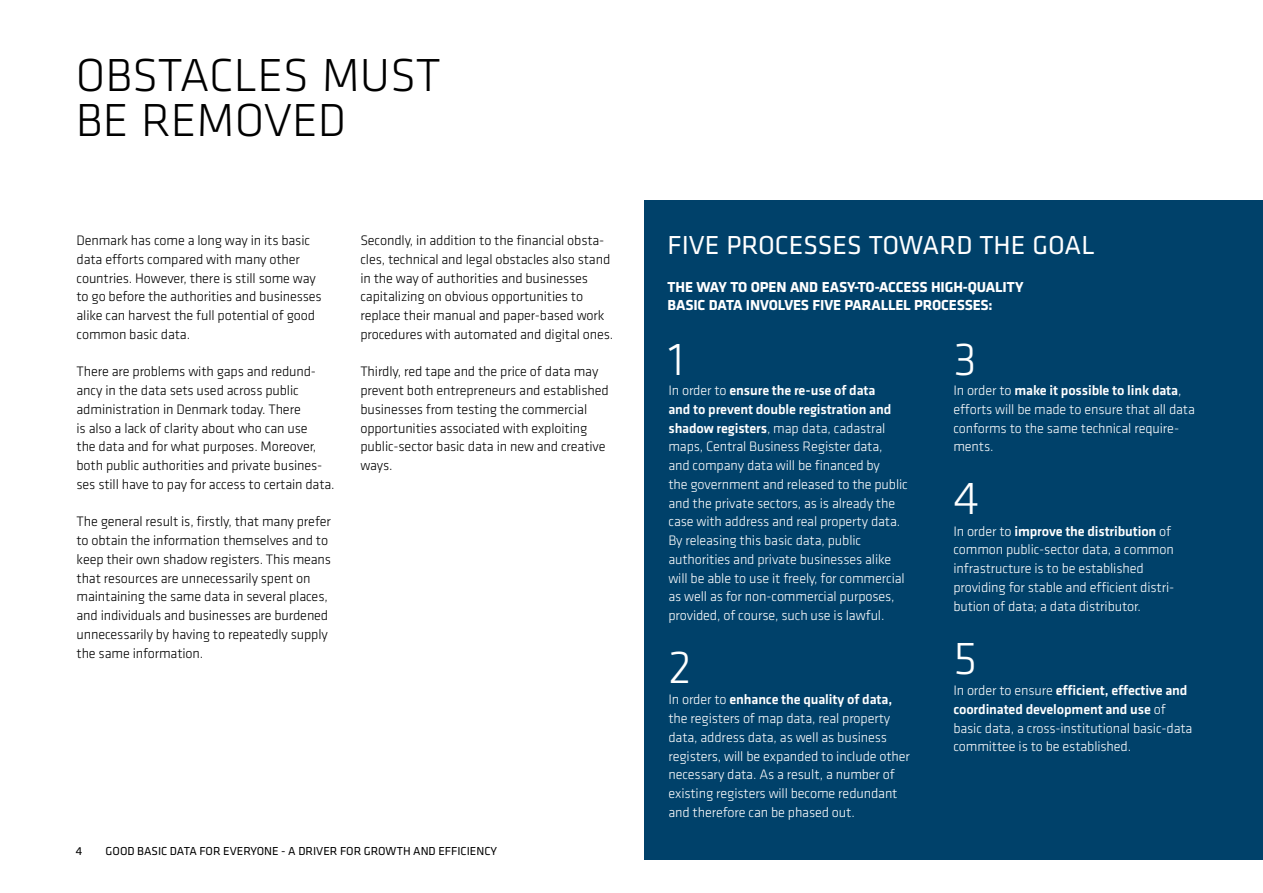
<style>
.page{position:relative;width:1263px;height:893px;background:#fff}
.page>*{position:absolute;margin:0;border:0;box-sizing:border-box;transform-origin:0 0}
._01_Overskrift_2_Sor{font:300 48px "Klavika";color:#000}
._05_Fakta_store_tal{font:300 48px "Klavika";color:#fff}
._05_Fakta_overskrift{font:27px "Klavika";color:#fff}
._05_Fakta_mellemrubr{font:700 15px/18.8px "Klavika";letter-spacing:-.01em;color:#fff}
._03_Brød{font:300 14.25px/18.8px "Klavika";letter-spacing:-.01em;color:#000}
._03_Brød_hvid{font:300 14.25px/18.8px "Klavika";letter-spacing:-.01em;color:#fff}
.t1{font:12px "Klavika";color:#000}
.s1{font-weight:500}
</style>
<div class="page">
<div style="left:644px;top:200px;width:619px;height:660px;background:#00416a"></div>
<p class="_01_Overskrift_2_Sor" style="left:76px;top:46px;width:366px">OBSTACLES MUST</p>
<p class="_01_Overskrift_2_Sor" style="left:76px;top:91px;width:272px">BE REMOVED</p>
<p class="_03_Brød" style="left:77px;top:231px;width:247px">Denmark has come a long way in its basic data efforts compared with many other countries. However, there is still some way to go before the authorities and businesses alike can harvest the full potential of good common basic data.</p>
<p class="_03_Brød" style="left:77px;top:362px;width:260px">There are problems with gaps and redund&shy;ancy in the data sets used across public administration in Denmark today. There<br>is also a lack of clarity about who can use<br>the data and for what purposes. Moreover, both public authorities and private busines&shy;ses still have to pay for access to certain data.</p>
<p class="_03_Brød" style="left:77px;top:512px;width:256px">The general result is, firstly, that many prefer to obtain the information themselves and to keep their own shadow registers. This means that resources are unnecessarily spent on maintaining the same data in several places, and individuals and businesses are burdened unnecessarily by having to repeatedly supply the same information.</p>
<p class="_03_Brød" style="left:360px;top:231px;width:254px">Secondly, in addition to the financial obsta&shy;cles, technical and legal obstacles also stand in the way of authorities and businesses capitalizing on obvious opportunities to replace their manual and paper-based work procedures with automated and digital ones.</p>
<p class="_03_Brød" style="left:360px;top:362px;width:250px">Thirdly, red tape and the price of data may prevent both entrepreneurs and established businesses from testing the commercial opportunities associated with exploiting public-sector basic data in new and creative ways.</p>
<p class="t1" style="left:76px;top:843px;width:8px">4</p>
<p class="t1" style="left:106px;top:843px;width:393px">GOOD BASIC DATA FOR EVERYONE - A DRIVER FOR GROWTH AND EFFICIENCY</p>
<p class="_05_Fakta_overskrift" style="left:668px;top:228px;width:429px">FIVE PROCESSES TOWARD THE GOAL</p>
<p class="_05_Fakta_mellemrubr" style="left:668px;top:277px;width:357px">THE WAY TO OPEN AND EASY-TO-ACCESS HIGH-QUALITY<br>BASIC DATA INVOLVES FIVE PARALLEL PROCESSES:</p>
<p class="_05_Fakta_store_tal" style="left:668px;top:330px;width:17px">1</p>
<p class="_03_Brød_hvid" style="left:668px;top:381px;width:241px">In order to <span class="s1">ensure the re-use of data<br>and to prevent double registration and shadow registers</span>, map data, cadastral maps, Central Business Register data,<br>and company data will be financed by<br>the government and released to the public and the private sectors, as is already the case with address and real property data.<br>By releasing this basic data, public authorities and private businesses alike will be able to use it freely, for commercial as well as for non-commercial purposes, provided, of course, such use is lawful.</p>
<p class="_05_Fakta_store_tal" style="left:668px;top:638px;width:25px">2</p>
<p class="_03_Brød_hvid" style="left:668px;top:690px;width:243px">In order to <span class="s1">enhance the quality of data, </span>the registers of map data, real property data, address data, as well as business registers, will be expanded to include other necessary data. As a result, a number of existing registers will become redundant and therefore can be phased out.</p>
<p class="_05_Fakta_store_tal" style="left:953px;top:330px;width:25px">3</p>
<p class="_03_Brød_hvid" style="left:953px;top:381px;width:243px">In order to <span class="s1">make it possible to link data</span>, efforts will be made to ensure that all data conforms to the same technical require&shy;ments.</p>
<p class="_05_Fakta_store_tal" style="left:953px;top:469px;width:27px">4</p>
<p class="_03_Brød_hvid" style="left:953px;top:521px;width:222px">In order to <span class="s1">improve the distribution</span> of common public-sector data, a common infrastructure is to be established providing for stable and efficient distri&shy;bution of data; a data distributor.</p>
<p class="_05_Fakta_store_tal" style="left:953px;top:629px;width:25px">5</p>
<p class="_03_Brød_hvid" style="left:953px;top:681px;width:241px">In order to ensure <span class="s1">efficient, effective and coordinated development and use</span> of basic data, a cross-institutional basic-data committee is to be established.</p>
</div>
